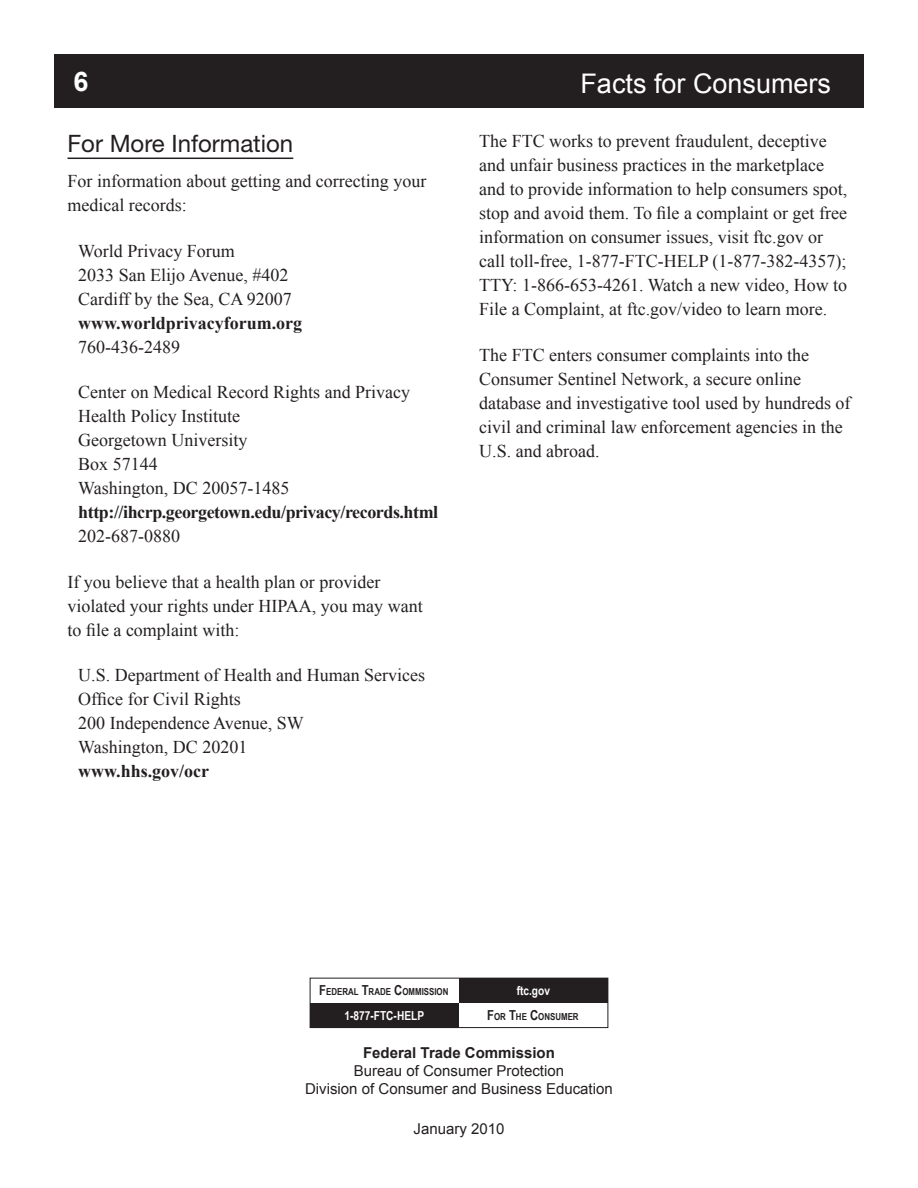
<style>
.page{position:relative;width:918px;height:1188px;background:#fff}
.page>*{position:absolute;margin:0;border:0;box-sizing:border-box;transform-origin:0 0}
.Page_Header{font:27px "Arial";color:#fff}
.Body_Text{font:700 27px "Arial";color:#fff}
.Head_A{font:24px "Helvetica Neue LT Std";color:#231f20}
.Body_Text-2{font:18px/24px "Times New Roman";color:#231f20}
.Source_List{font:18px/24px "Times New Roman";color:#231f20}
.FTC_BCP_OCBE{font:15px/18px "Arial";color:#231f20;text-align:center}
.FTC_BCP_OCBE-2{font:700 15px "Arial";color:#231f20}
.t1{font:700 12.45px "Arial Narrow";color:#fff}
.t2{font:700 9.6px "Arial Narrow";color:#231f20}
.s1{font-weight:700}
.s2{font-size:13.8px}
</style>
<div class="page">
<div style="left:55px;top:55px;width:808px;height:52px;background:#231f20"></div>
<div style="left:54px;top:54px;width:810px;height:54px;border:2px solid #231f20"></div>
<div style="left:310px;top:978px;width:298px;height:50px;background:#fff;border:1px solid #231f20"></div>
<div style="left:459px;top:978px;width:149px;height:25px;background:#231f20"></div>
<div style="left:310px;top:1003px;width:149px;height:25px;background:#231f20"></div>
<hr style="left:68px;top:158px;width:225px;height:1px;background:#231f20">
<p class="Body_Text" style="left:73px;top:64px;width:17px">6</p>
<p class="Head_A" style="left:68px;top:129px;width:227px">For More Information</p>
<p class="Body_Text-2" style="left:68px;top:169px;width:360px">For information about getting and correcting your medical records:</p>
<p class="Source_List" style="left:78px;top:238px;width:225px">World Privacy Forum<br>2033 San Elijo Avenue, #402<br>Cardiff by the Sea, CA 92007 <span class="s1">www.worldprivacyforum.org<br></span>760-436-2489</p>
<p class="Source_List" style="left:78px;top:380px;width:362px">Center on Medical Record Rights and Privacy<br>Health Policy Institute<br>Georgetown University<br>Box 57144<br>Washington, DC 20057-1485 <span class="s1">http://ihcrp.georgetown.edu/privacy/records.html<br></span>202-687-0880</p>
<p class="Body_Text-2" style="left:68px;top:569px;width:357px">If you believe that a health plan or provider violated your rights under HIPAA, you may want to file a complaint with:</p>
<p class="Source_List" style="left:78px;top:663px;width:348px">U.S. Department of Health and Human Services<br>Office for Civil Rights<br>200 Independence Avenue, SW<br>Washington, DC 20201<br><span class="s1">www.hhs.gov/ocr</span></p>
<p class="Page_Header" style="left:580px;top:65px;width:252px">Facts for Consumers</p>
<p class="Body_Text-2" style="left:479px;top:129px;width:370px">The FTC works to prevent fraudulent, deceptive and unfair business practices in the marketplace and to provide information to help consumers spot, stop and avoid them. To file a complaint or get free information on consumer issues, visit ftc.gov or call toll-free, 1-877-FTC-HELP (1-877-382-4357); TTY: 1-866-653-4261. Watch a new video, How to File a Complaint, at ftc.gov/video to learn more.</p>
<p class="Body_Text-2" style="left:479px;top:343px;width:373px">The FTC enters consumer complaints into the Consumer Sentinel Network, a secure online database and investigative tool used by hundreds of civil and criminal law enforcement agencies in the U.S. and abroad.</p>
<p class="t2" style="left:319px;top:985px;width:131px"><span class="s2">F</span>EDERAL <span class="s2">T</span>RADE <span class="s2">C</span>OMMISSION</p>
<p class="t1" style="left:517px;top:981px;width:35px">ftc.gov</p>
<p class="t1" style="left:344px;top:1006px;width:81px">1-877-FTC-HELP</p>
<p class="t2" style="left:487px;top:1009px;width:93px"><span class="s2">F</span>OR <span class="s2">T</span>HE <span class="s2">C</span>ONSUMER</p>
<p class="FTC_BCP_OCBE-2" style="left:363px;top:1043px;width:193px">Federal Trade Commission</p>
<p class="FTC_BCP_OCBE" style="left:305px;top:1062px;width:309px">Bureau of Consumer Protection<br>Division of Consumer and Business Education</p>
<p class="FTC_BCP_OCBE" style="left:414px;top:1120px;width:92px">January 2010</p>
</div>
